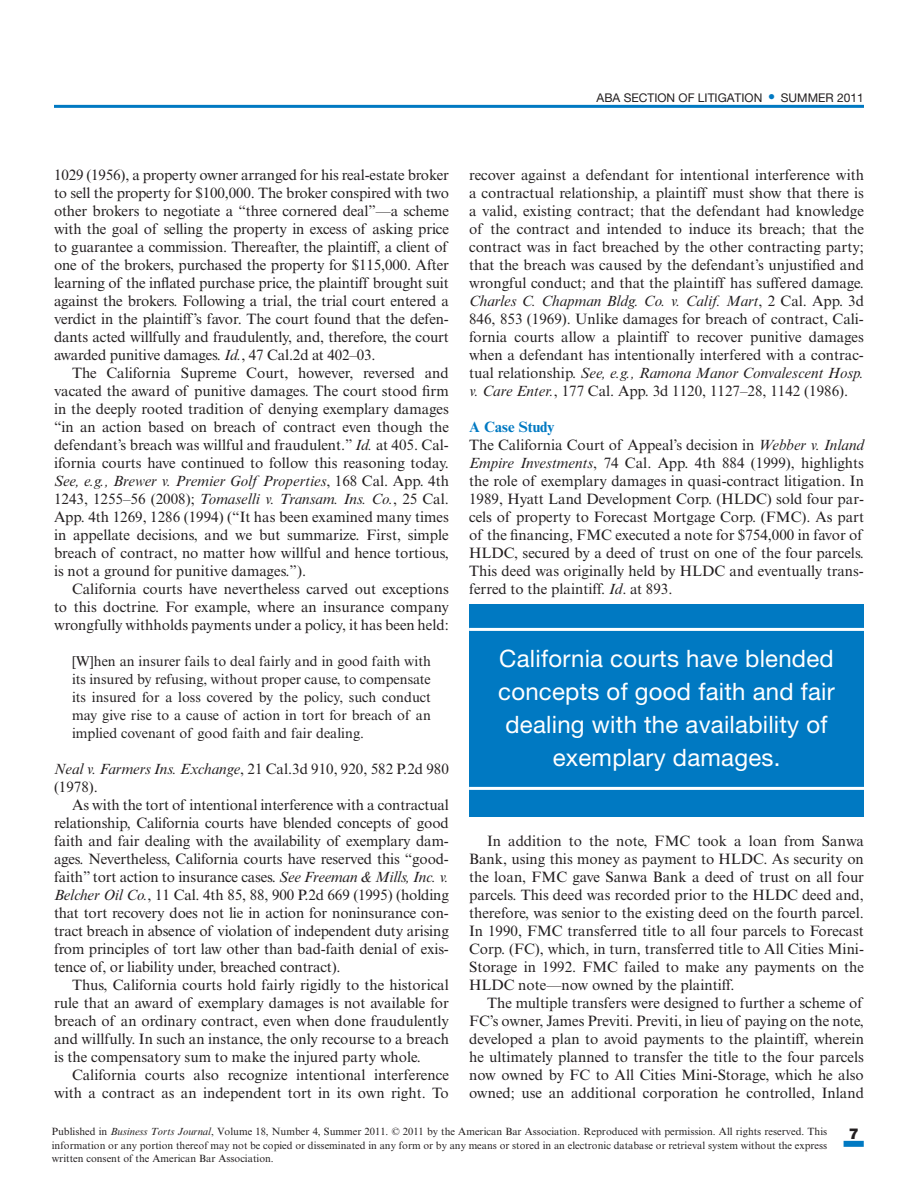
<style>
.page{position:relative;width:918px;height:1188px;background:#fff}
.page>*{position:absolute;margin:0;border:0;box-sizing:border-box;transform-origin:0 0}
.t1{font:24px/33px "Helvetica Neue LT Std";letter-spacing:.01em;color:#fff;text-align:center}
.t2{font:15px/18px "Times New Roman MT Std";color:#231f20;text-align:justify}
.t3{font:900 15px "Helvetica Neue LT Std";color:#231f20}
.t4{font:14.25px/18px "Times New Roman MT Std";color:#231f20;text-align:justify}
.t5{font:12px "Helvetica Neue LT Std";color:#231f20}
.t6{font:10.5px/13.5px "Times New Roman MT Std";color:#231f20}
.s1{font-family:"Times New Roman MT Std";font-weight:700;font-style:italic;font-size:18px;color:#0079c2}
.s2{font-style:italic}
.s3{font-weight:700;color:#0079c2}
</style>
<div class="page">
<hr style="left:54px;top:105px;width:810px;height:3px;background:#0079c2">
<div style="left:844px;top:1141px;width:20px;height:6px;background:#0079c2"></div>
<div style="left:469px;top:605px;width:395px;height:212px;background:#0079c2"></div>
<hr style="left:469px;top:628px;width:395px;height:3px;background:#fff">
<hr style="left:469px;top:787px;width:395px;height:3px;background:#fff">
<p class="t5" style="left:597px;top:90px;width:42px">ABA Secti</p>
<p class="t5" style="left:658px;top:90px;width:150px">on of litigation <span class="s1">•</span> summer</p>
<p class="t5" style="left:837px;top:90px;width:28px">2011</p>
<p class="t2" style="left:54px;top:166px;width:396px">1029 (1956), a property owner arranged for his real-estate broker to sell the property for $100,000. The broker conspired with two other brokers to negotiate a “three cornered deal”—a scheme with the goal of selling the property in excess of asking price to guarantee a commission. Thereafter, the plaintiff, a client of one of the brokers, purchased the property for $115,000. After learning of the inflated purchase price, the plaintiff brought suit against the brokers. Following a trial, the trial court entered a verdict in the plaintiff’s favor. The court found that the defen&shy;dants acted willfully and fraudulently, and, therefore, the court awarded punitive damages. <span class="s2">Id.</span>, 47 Cal.2d at 402–03.</p>
<p class="t2" style="left:54px;top:364px;width:396px;text-indent:18px">The California Supreme Court, however, reversed and vacated the award of punitive damages. The court stood firm in the deeply rooted tradition of denying exemplary damages “in an action based on breach of contract even though the defendant’s breach was willful and fraudulent.” <span class="s2">Id.</span> at 405. Cal&shy;ifornia courts have continued to follow this reasoning today.<br><span class="s2">See, e.g., Brewer v. Premier Golf Properties</span>, 168 Cal. App. 4th 1243, 1255–56 (2008); <span class="s2">Tomaselli v. Transam. Ins. Co.</span>, 25 Cal.<br>App. 4th 1269, 1286 (1994) (“It has been examined many times in appellate decisions, and we but summarize. First, simple breach of contract, no matter how willful and hence tortious, is not a ground for punitive damages.”).</p>
<p class="t2" style="left:54px;top:580px;width:396px;text-indent:18px">California courts have nevertheless carved out exceptions to this doctrine. For example, where an insurance company wrongfully withholds payments under a policy, it has been held:</p>
<p class="t4" style="left:72px;top:652px;width:360px">[W]hen an insurer fails to deal fairly and in good faith with its insured by refusing, without proper cause, to compensate its insured for a loss covered by the policy, such conduct may give rise to a cause of action in tort for breach of an implied covenant of good faith and fair dealing.</p>
<p class="t2" style="left:54px;top:760px;width:396px"><span class="s2">Neal v. Farmers Ins. Exchange</span>, 21 Cal.3d 910, 920, 582 P.2d 980 (1978).</p>
<p class="t2" style="left:54px;top:796px;width:396px;text-indent:18px">As with the tort of intentional interference with a contractual relationship, California courts have blended concepts of good faith and fair dealing with the availability of exemplary dam&shy;ages. Nevertheless, California courts have reserved this “good&shy;faith” tort action to insurance cases. <span class="s2">See Freeman &amp; Mills, Inc. v.<br>Belcher Oil Co.</span>, 11 Cal. 4th 85, 88, 900 P.2d 669 (1995) (holding that tort recovery does not lie in action for noninsurance con&shy;tract breach in absence of violation of independent duty arising from principles of tort law other than bad-faith denial of exis&shy;tence of, or liability under, breached contract).</p>
<p class="t2" style="left:54px;top:976px;width:396px;text-indent:18px">Thus, California courts hold fairly rigidly to the historical rule that an award of exemplary damages is not available for breach of an ordinary contract, even when done fraudulently and willfully. In such an instance, the only recourse to a breach is the compensatory sum to make the injured party whole.</p>
<p class="t2" style="left:54px;top:1066px;width:396px;text-align:right">California courts also recognize intentional interference with a contract as an independent tort in its own right. To</p>
<p class="t2" style="left:469px;top:166px;width:396px">recover against a defendant for intentional interference with a contractual relationship, a plaintiff must show that there is a valid, existing contract; that the defendant had knowledge of the contract and intended to induce its breach; that the contract was in fact breached by the other contracting party; that the breach was caused by the defendant’s unjustified and wrongful conduct; and that the plaintiff has suffered damage.<br><span class="s2">Charles C. Chapman Bldg. Co. v. Calif. Mart</span>, 2 Cal. App. 3d 846, 853 (1969). Unlike damages for breach of contract, Cali&shy;fornia courts allow a plaintiff to recover punitive damages when a defendant has intentionally interfered with a contrac&shy;tual relationship. <span class="s2">See, e.g., Ramona Manor Convalescent Hosp. v. Care Enter.</span>, 177 Cal. App. 3d 1120, 1127–28, 1142 (1986).</p>
<p class="t2" style="left:469px;top:418px;width:396px;text-align:left"><span class="s3">A Case Study<br></span>The California Court of Appeal’s decision in <span class="s2">Webber v. Inland Empire Investments</span>, 74 Cal. App. 4th 884 (1999), highlights the role of exemplary damages in quasi-contract litigation. In 1989, Hyatt Land Development Corp. (HLDC) sold four par&shy;cels of property to Forecast Mortgage Corp. (FMC). As part of the financing, FMC executed a note for $754,000 in favor of HLDC, secured by a deed of trust on one of the four parcels.<br>This deed was originally held by HLDC and eventually trans&shy;ferred to the plaintiff. <span class="s2">Id</span>. at 893.</p>
<h1 class="t1" style="left:498px;top:642px;width:338px">California courts have blended concepts of good faith and fair dealing with the availability of exemplary damages.</h1>
<p class="t2" style="left:469px;top:832px;width:396px;text-indent:18px">In addition to the note, FMC took a loan from Sanwa Bank, using this money as payment to HLDC. As security on the loan, FMC gave Sanwa Bank a deed of trust on all four parcels. This deed was recorded prior to the HLDC deed and, therefore, was senior to the existing deed on the fourth parcel.<br>In 1990, FMC transferred title to all four parcels to Forecast Corp. (FC), which, in turn, transferred title to All Cities Mini-Storage in 1992. FMC failed to make any payments on the HLDC note—now owned by the plaintiff.</p>
<p class="t2" style="left:469px;top:994px;width:396px;text-indent:18px">The multiple transfers were designed to further a scheme of FC’s owner, James Previti. Previti, in lieu of paying on the note, developed a plan to avoid payments to the plaintiff, wherein he ultimately planned to transfer the title to the four parcels now owned by FC to All Cities Mini-Storage, which he also owned; use an additional corporation he controlled, Inland</p>
<p class="t6" style="left:52px;top:1125px;width:777px">Published in <span class="s2">Business Torts Journal</span>, Volume 18, Number 4, Summer 2011. © 2011 by the American Bar Association. Reproduced with permission. All rights reserved. This</p>
<p class="t3" style="left:849px;top:1124px;width:12px">7</p>
<p class="t6" style="left:52px;top:1138px;width:777px">information or any portion thereof may not be copied or disseminated in any form or by any means or stored in an electronic database or retrieval system without the express written consent of the American Bar Association.</p>
</div>
